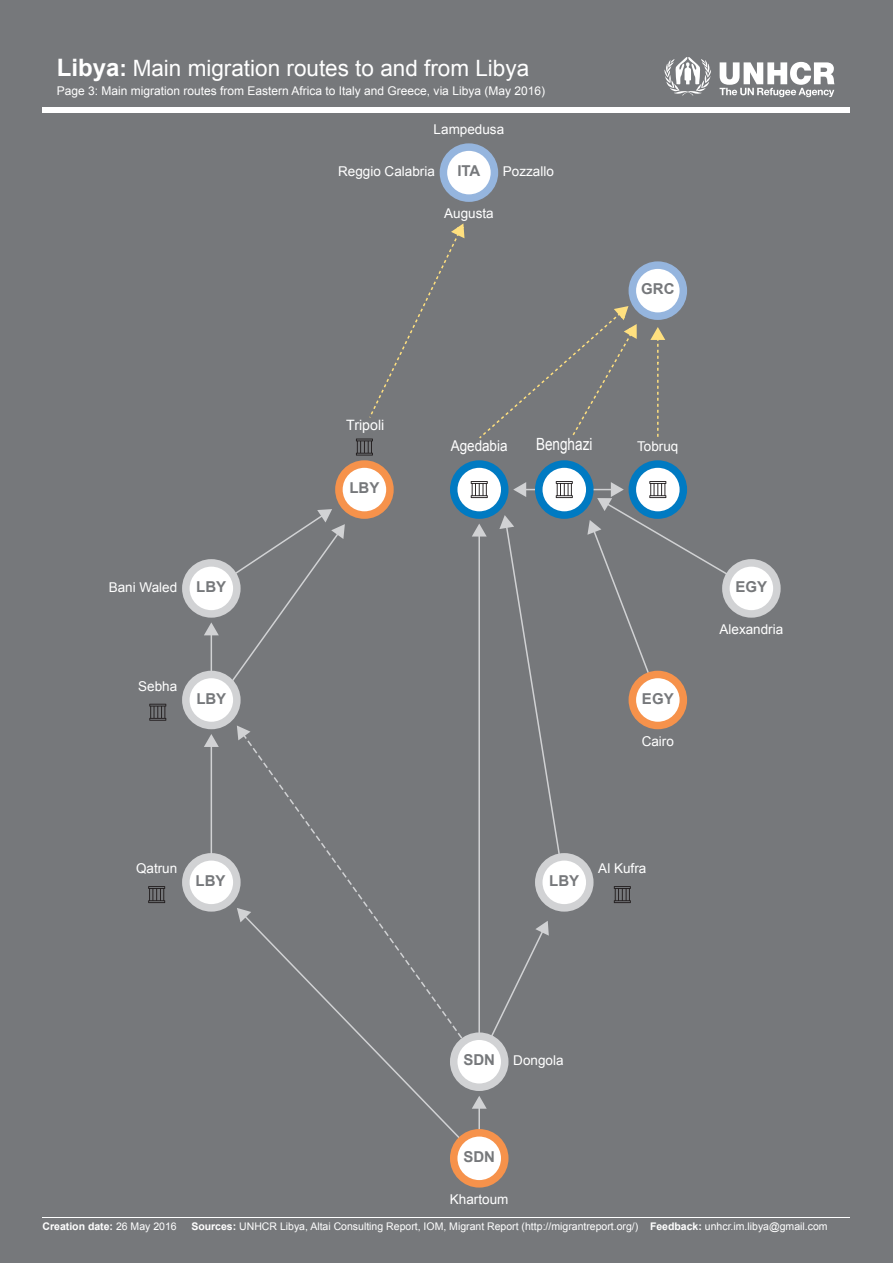
<style>
.page{position:relative;width:893px;height:1263px;background:#76787b}
.page>*{position:absolute;margin:0;border:0;box-sizing:border-box;transform-origin:0 0}
.t1{font:22.5px "Arial";color:#fff}
.t2{font:16.8px "Arial";color:#fff;scale:.8 1}
.t3{font:700 15px "Arial";color:#76787b}
.t4{font:15px "Arial";color:#fff;scale:.9 1}
.t5{font:14.25px "Arial";color:#fff}
.t6{font:13.5px "Arial";color:#fff}
.t7{font:12px "Arial";color:#fff}
.t8{font:10.5px "Arial";color:#fff}
.t9{font:700 10.5px "Arial";color:#fff}
.s1{font-weight:700;font-size:24px}
.s2{font-weight:700}
.s3{font-weight:400}
</style>
<div class="page">
<hr style="left:524px;top:489px;width:46px;height:1px;background:#d1d2d4">
<svg style="left:513px;top:482px;width:13px;height:15px"></svg>
<div style="left:43px;top:107px;width:806px;height:6px;background:#fff"></div>
<hr style="left:43px;top:1217px;width:806px;height:1px;background:#fff">
<svg style="left:664px;top:57px;width:48px;height:39px"></svg>
<svg style="left:720px;top:62px;width:114px;height:35px"></svg>
<div style="left:499px;top:515px;width:67px;height:373px;background:#76787b"></div>
<hr style="left:478px;top:534px;width:2px;height:528px;background:#d1d2d4">
<svg style="left:472px;top:524px;width:15px;height:12px"></svg>
<div style="left:485px;top:921px;width:64px;height:143px;background:#76787b"></div>
<div style="left:242px;top:913px;width:243px;height:251px;background:#76787b"></div>
<svg style="left:237px;top:908px;width:4px;height:14px"></svg>
<hr style="left:211px;top:745px;width:1px;height:124px;background:#d1d2d4">
<svg style="left:204px;top:734px;width:15px;height:13px"></svg>
<div style="left:204px;top:509px;width:141px;height:184px;background:#76787b"></div>
<div style="left:241px;top:732px;width:240px;height:332px;background:#76787b"></div>
<svg style="left:237px;top:725px;width:13px;height:15px"></svg>
<hr style="left:478px;top:1106px;width:2px;height:52px;background:#d1d2d4">
<svg style="left:472px;top:1096px;width:15px;height:13px"></svg>
<div style="left:726px;top:563px;width:51px;height:51px;background:#fff;border-radius:50%"></div>
<div style="left:722px;top:559px;width:59px;height:59px;border:8px solid #d1d2d4;border-radius:50%"></div>
<div style="left:454px;top:1036px;width:51px;height:51px;background:#fff;border-radius:50%"></div>
<div style="left:450px;top:1032px;width:58px;height:59px;border:8px solid #d1d2d4;border-radius:50%"></div>
<svg style="left:632px;top:674px;width:51px;height:51px"></svg>
<div style="left:629px;top:671px;width:58px;height:58px;border:8px solid #f6924b;border-radius:50%"></div>
<div style="left:454px;top:1133px;width:51px;height:51px;background:#fff;border-radius:50%"></div>
<div style="left:450px;top:1129px;width:58px;height:58px;border:8px solid #f6924b;border-radius:50%"></div>
<div style="left:186px;top:674px;width:51px;height:51px;background:#fff;border-radius:50%"></div>
<div style="left:182px;top:671px;width:59px;height:58px;border:8px solid #d1d2d4;border-radius:50%"></div>
<div style="left:186px;top:857px;width:51px;height:51px;background:#fff;border-radius:50%"></div>
<div style="left:182px;top:853px;width:59px;height:59px;border:8px solid #d1d2d4;border-radius:50%"></div>
<div style="left:539px;top:857px;width:51px;height:51px;background:#fff;border-radius:50%"></div>
<div style="left:535px;top:853px;width:58px;height:59px;border:8px solid #d1d2d4;border-radius:50%"></div>
<div style="left:339px;top:464px;width:51px;height:51px;background:#fff;border-radius:50%"></div>
<div style="left:335px;top:460px;width:59px;height:59px;border:8px solid #f6924b;border-radius:50%"></div>
<svg style="left:356px;top:438px;width:17px;height:17px"></svg>
<svg style="left:454px;top:464px;width:51px;height:51px"></svg>
<div style="left:450px;top:460px;width:58px;height:59px;border:8px solid #007ac2;border-radius:50%"></div>
<div style="left:186px;top:563px;width:51px;height:51px;background:#fff;border-radius:50%"></div>
<div style="left:182px;top:559px;width:59px;height:59px;border:8px solid #d1d2d4;border-radius:50%"></div>
<svg style="left:539px;top:464px;width:51px;height:51px"></svg>
<div style="left:535px;top:460px;width:58px;height:59px;border:8px solid #007ac2;border-radius:50%"></div>
<svg style="left:148px;top:886px;width:17px;height:17px"></svg>
<svg style="left:149px;top:704px;width:17px;height:17px"></svg>
<svg style="left:614px;top:886px;width:17px;height:17px"></svg>
<svg style="left:471px;top:481px;width:17px;height:17px"></svg>
<svg style="left:556px;top:481px;width:17px;height:17px"></svg>
<svg style="left:632px;top:464px;width:51px;height:51px"></svg>
<div style="left:629px;top:460px;width:58px;height:59px;border:8px solid #007ac2;border-radius:50%"></div>
<svg style="left:587px;top:481px;width:166px;height:226px;background:#838588"></svg>
<div style="left:443px;top:147px;width:51px;height:51px;background:#fff;border-radius:50%"></div>
<div style="left:440px;top:143px;width:58px;height:59px;border:8px solid #95b5de;border-radius:50%"></div>
<div style="left:632px;top:265px;width:51px;height:51px;background:#fff;border-radius:50%"></div>
<div style="left:629px;top:261px;width:58px;height:59px;border:8px solid #95b5de;border-radius:50%"></div>
<div style="left:368px;top:223px;width:96px;height:196px;background:#76787b"></div>
<div style="left:477px;top:306px;width:160px;height:134px;background:#76787b"></div>
<svg style="left:650px;top:327px;width:15px;height:113px;background:#83827b"></svg>
<h1 class="t1" style="left:57px;top:53px;width:474px"><span class="s1">Libya</span><span class="s2">:</span> Main migration routes to and from Libya</h1>
<p class="t7" style="left:57px;top:83px;width:490px">Page 3: Main migration routes from Eastern Africa to Italy and Greece, via Libya (May 2016)</p>
<p class="t6" style="left:434px;top:121px;width:72px">Lampedusa</p>
<h3 class="t3" style="left:457px;top:161px;width:25px">ITA</h3>
<p class="t6" style="left:338px;top:163px;width:98px">Reggio Calabria</p>
<p class="t6" style="left:503px;top:163px;width:53px">Pozzallo</p>
<p class="t6" style="left:444px;top:205px;width:51px">Augusta</p>
<h3 class="t3" style="left:641px;top:279px;width:35px">GRC</h3>
<h3 class="t5" style="left:346px;top:415px;width:40px">Tripoli</h3>
<h3 class="t3" style="left:349px;top:478px;width:32px">LBY</h3>
<h3 class="t4" style="left:451px;top:436px;width:65px">Agedabia</h3>
<h2 class="t2" style="left:536px;top:433px;width:72px">Benghazi</h2>
<p class="t6" style="left:637px;top:438px;width:43px">Tobruq</p>
<p class="t6" style="left:109px;top:578px;width:70px">Bani Waled</p>
<h3 class="t3" style="left:196px;top:577px;width:32px">LBY</h3>
<h3 class="t3" style="left:735px;top:577px;width:33px">EGY</h3>
<p class="t6" style="left:138px;top:677px;width:41px">Sebha</p>
<h3 class="t3" style="left:196px;top:688px;width:32px">LBY</h3>
<p class="t6" style="left:136px;top:860px;width:43px">Qatrun</p>
<h3 class="t3" style="left:195px;top:871px;width:32px">LBY</h3>
<h3 class="t3" style="left:642px;top:688px;width:33px">EGY</h3>
<p class="t6" style="left:642px;top:732px;width:34px">Cairo</p>
<p class="t6" style="left:719px;top:620px;width:65px">Alexandria</p>
<h3 class="t3" style="left:549px;top:871px;width:31px">LBY</h3>
<p class="t6" style="left:598px;top:860px;width:50px">Al Kufra</p>
<h3 class="t3" style="left:463px;top:1050px;width:33px">SDN</h3>
<p class="t6" style="left:513px;top:1052px;width:52px">Dongola</p>
<h3 class="t3" style="left:463px;top:1147px;width:33px">SDN</h3>
<p class="t6" style="left:450px;top:1190px;width:60px">Khartoum</p>
<p class="t9" style="left:43px;top:1219px;width:136px">Creation date: <span class="s3">26 May 2016</span></p>
<p class="t8" style="left:191px;top:1219px;width:638px"><span class="s2">Sources:</span> UNHCR Libya, Altai Consulting Report, IOM, Migrant Report (http://migrantreport.org/) <span class="s2">Feedback:</span> unhcr.im.libya@gmail.com</p>
</div>
